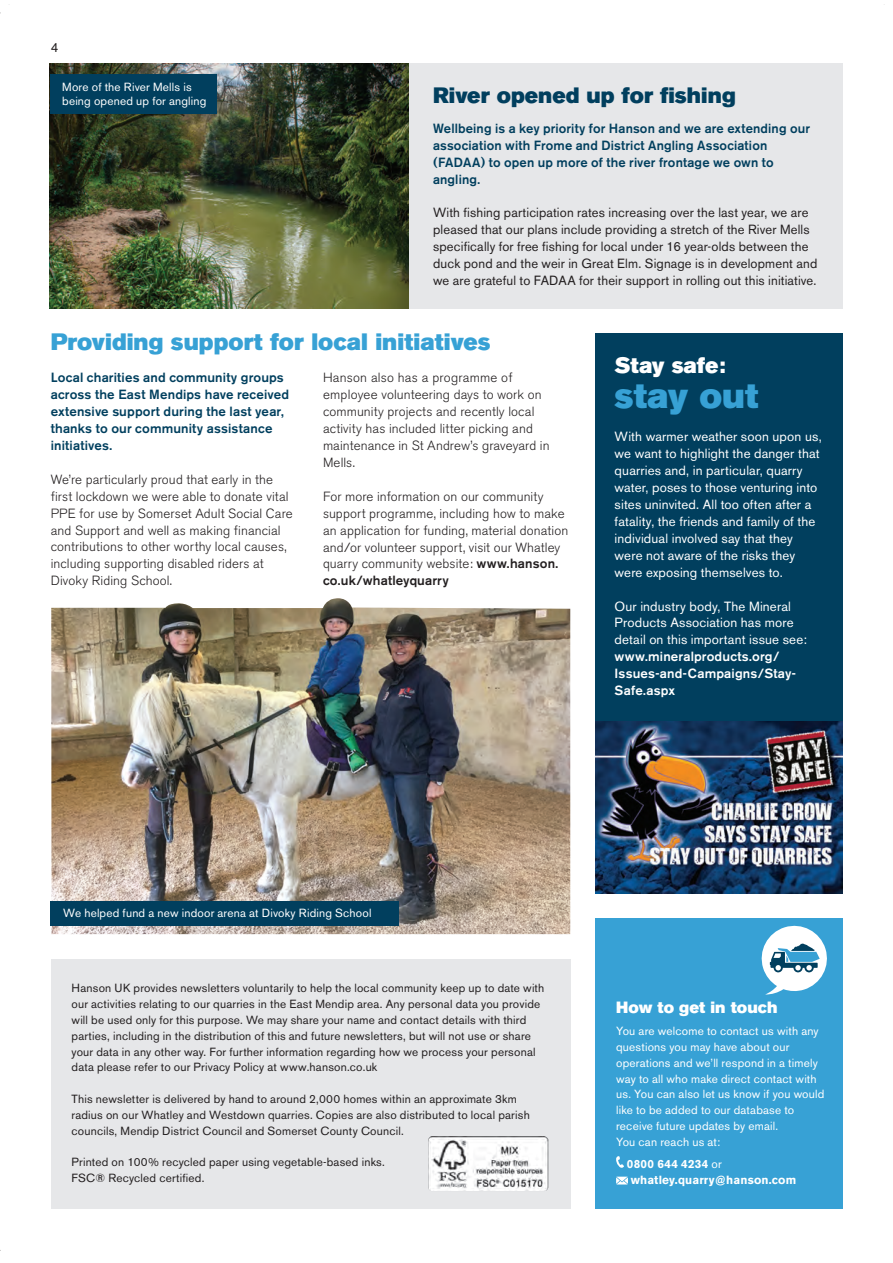
<style>
.page{position:relative;width:893px;height:1263px;background:#fff}
.page>*{position:absolute;margin:0;border:0;box-sizing:border-box;transform-origin:0 0}
.t1{font:35.25px "Akzidenz Grotesk BE Super";color:#37a1d5}
.t2{font:23.55px "Akzidenz Grotesk BE Super";color:#37a1d5}
.t3{font:22.05px "Akzidenz Grotesk BE Super";color:#013f5e}
.t4{font:22.05px "Akzidenz Grotesk BE Super";color:#fff}
.t5{font:16.2px "Akzidenz Grotesk BE Super";letter-spacing:.005em;color:#fff}
.t6{font:300 13.2px/17px "Akzidenz Grotesk BE";letter-spacing:.01em;color:#231f20}
.t7{font:13.2px/17px "Akzidenz Grotesk BE";letter-spacing:.01em;color:#fff}
.t8{font:13.2px/17px "Akzidenz Grotesk BE";letter-spacing:.01em;color:#231f20}
.t9{font:500 13.2px/17px "Akzidenz Grotesk BE";letter-spacing:.01em;color:#013f5e}
.t10{font:500 13.2px/17px "Akzidenz Grotesk BE";letter-spacing:.01em;color:#fff}
.t11{font:11.7px/15.8px "Akzidenz Grotesk BE";letter-spacing:.015em;color:#231f20}
.t12{font:11.7px/15.8px "Akzidenz Grotesk BE";letter-spacing:.015em;color:#fff}
.t13{font:700 11.7px/15.8px "Akzidenz Grotesk BE";letter-spacing:.015em;color:#fff}
.s1{font-weight:500}
.s2{font-weight:400}
</style>
<div class="page">
<img style="left:51px;top:598px;width:519px;height:336px">
<div style="left:51px;top:959px;width:519px;height:250px;background:#e6e7e9"></div>
<div style="left:595px;top:918px;width:247px;height:291px;background:#37a1d5"></div>
<svg style="left:616px;top:1156px;width:8px;height:12px"></svg>
<svg style="left:616px;top:1177px;width:12px;height:8px"></svg>
<svg style="left:761px;top:925px;width:66px;height:70px"></svg>
<img style="left:595px;top:721px;width:247px;height:172px">
<img style="left:428px;top:1136px;width:120px;height:55px">
<div style="left:51px;top:901px;width:348px;height:25px;background:#013f5e"></div>
<div style="left:405px;top:63px;width:437px;height:245px;background:#e6e7e9"></div>
<img style="left:50px;top:63px;width:358px;height:245px">
<div style="left:50px;top:74px;width:166px;height:39px;background:#013f5e"></div>
<div style="left:595px;top:333px;width:247px;height:388px;background:#013f5e"></div>
<p class="t8" style="left:51px;top:41px;width:9px">4</p>
<p class="t12" style="left:62px;top:81px;width:146px;line-height:14.1px">More of the River Mells is being opened up for angling</p>
<h3 class="t3" style="left:433px;top:88px;width:304px">River opened up for fishing</h3>
<p class="t9" style="left:433px;top:121px;width:378px">Wellbeing is a key priority for Hanson and we are extending our association with Frome and District Angling Association (FADAA) to open up more of the river frontage we own to angling.</p>
<p class="t8" style="left:433px;top:206px;width:386px">With fishing participation rates increasing over the last year, we are pleased that our plans include providing a stretch of the River Mells specifically for free fishing for local under 16 year-olds between the duck pond and the weir in Great Elm. Signage is in development and we are grateful to FADAA for their support in rolling out this initiative.</p>
<h2 class="t2" style="left:51px;top:333px;width:441px">Providing support for local initiatives</h2>
<p class="t9" style="left:51px;top:370px;width:240px">Local charities and community groups across the East Mendips have received extensive support during the last year, thanks to our community assistance initiatives.</p>
<p class="t6" style="left:51px;top:472px;width:244px">We’re particularly proud that early in the first lockdown we were able to donate vital PPE for use by Somerset Adult Social Care and Support and well as making financial contributions to other worthy local causes, including supporting disabled riders at Divoky Riding School.</p>
<p class="t6" style="left:323px;top:371px;width:228px">Hanson also has a programme of employee volunteering days to work on community projects and recently local activity has included litter picking and maintenance in St Andrew’s graveyard in<br>Mells.</p>
<p class="t6" style="left:323px;top:489px;width:247px">For more information on our community support programme, including how to make an application for funding, material donation and/or volunteer support, visit our Whatley quarry community website: <span class="s1">www.hanson. co.uk/whatleyquarry</span></p>
<h3 class="t4" style="left:615px;top:357px;width:113px">Stay safe:</h3>
<h1 class="t1" style="left:615px;top:383px;width:145px">stay out</h1>
<p class="t7" style="left:615px;top:430px;width:209px">With warmer weather soon upon us, we want to highlight the danger that quarries and, in particular, quarry water, poses to those venturing into sites uninvited. All too often after a fatality, the friends and family of the individual involved say that they were not aware of the risks they were exposing themselves to.</p>
<p class="t7" style="left:615px;top:599px;width:194px">Our industry body, The Mineral<br>Products Association has more detail on this important issue see:</p>
<p class="t10" style="left:615px;top:649px;width:183px">www.mineralproducts.org/<br>Issues-and-Campaigns/Stay-<br>Safe.aspx</p>
<p class="t12" style="left:63px;top:907px;width:310px">We helped fund a new indoor arena at Divoky Riding School</p>
<p class="t11" style="left:72px;top:982px;width:474px">Hanson UK provides newsletters voluntarily to help the local community keep up to date with our activities relating to our quarries in the East Mendip area. Any personal data you provide will be used only for this purpose. We may share your name and contact details with third parties, including in the distribution of this and future newsletters, but will not use or share your data in any other way. For further information regarding how we process your personal data please refer to our Privacy Policy at www.hanson.co.uk</p>
<p class="t11" style="left:72px;top:1092px;width:460px">This newsletter is delivered by hand to around 2,000 homes within an approximate 3km radius on our Whatley and Westdown quarries. Copies are also distributed to local parish councils, Mendip District Council and Somerset County Council.</p>
<p class="t11" style="left:72px;top:1156px;width:315px">Printed on 100% recycled paper using vegetable-based inks.<br>FSC® Recycled certified.</p>
<h3 class="t5" style="left:616px;top:1002px;width:163px">How to get in touch</h3>
<p class="t12" style="left:616px;top:1024px;width:210px">You are welcome to contact us with any questions you may have about our operations and we’ll respond in a timely way to all who make direct contact with us. You can also let us know if you would like to be added to our database to receive future updates by email.<br>You can reach us at:</p>
<p class="t13" style="left:631px;top:1157px;width:167px;text-indent:-4px">0800 644 4234 <span class="s2">or </span>whatley.quarry@hanson.com</p>
</div>
